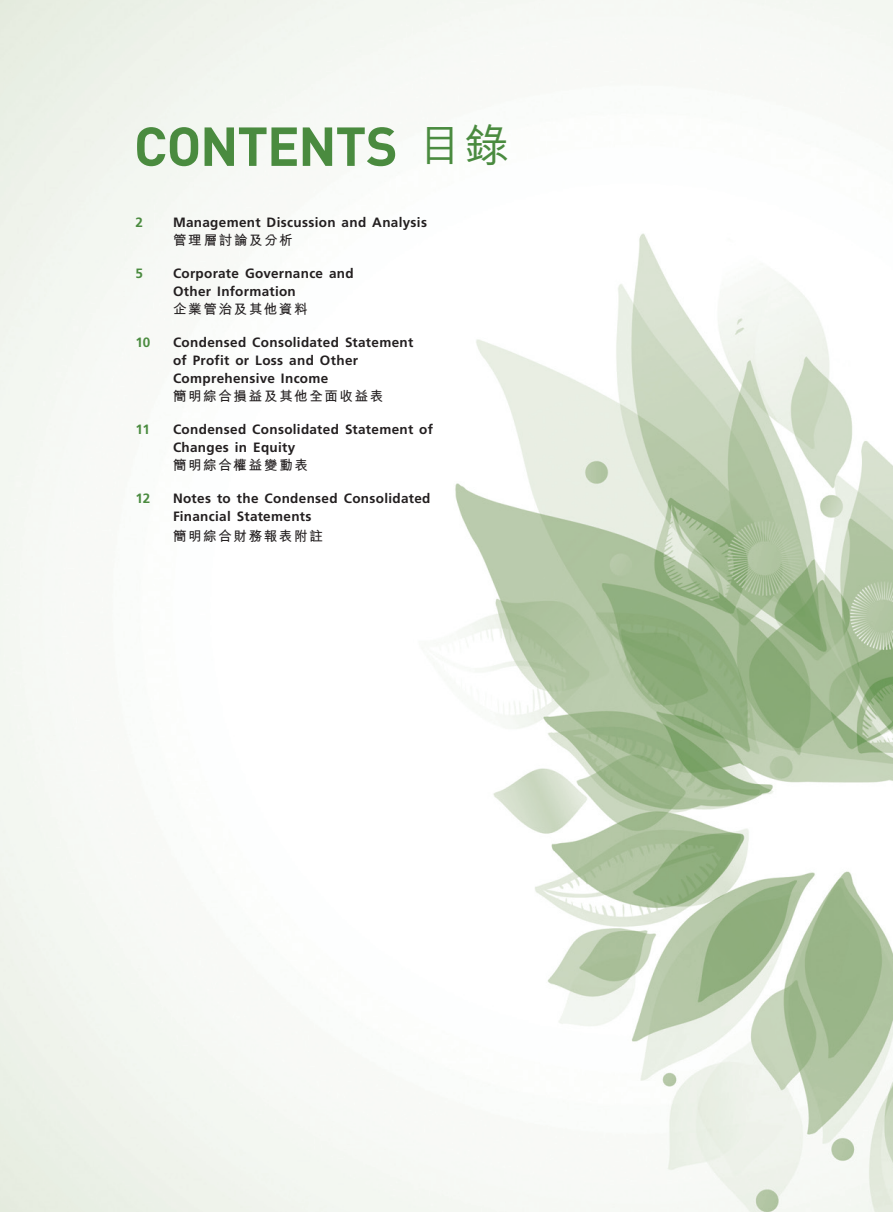
<style>
.page{position:relative;width:893px;height:1212px;background:#fff}
.page>*{position:absolute;margin:0;border:0;box-sizing:border-box;transform-origin:0 0}
.t1{font:700 54px "DIN Pro";letter-spacing:-.02em;color:#4a8b3f}
.t2{font:700 13.5px/18px "Frutiger LT Std";letter-spacing:.025em;color:#231f20}
.t3{font:700 13.5px "M Hei HK";letter-spacing:.125em;color:#231f20}
.t4{font:700 13.5px "Frutiger LT Std";color:#4a8b3f}
.s1{font-family:"M Hei HK";font-weight:500;font-size:45px}
</style>
<div class="page">
<img style="left:0;top:0;width:893px;height:1212px">
<h1 class="t1" style="left:134px;top:110px;width:377px">CONTENTS <span class="s1">目錄</span></h1>
<p class="t4" style="left:135px;top:215px;width:9px">2</p>
<p class="t2" style="left:173px;top:214px;width:255px">Management Discussion and Analysis</p>
<p class="t3" style="left:173px;top:231px;width:121px">管理層討論及分析</p>
<p class="t4" style="left:135px;top:266px;width:9px">5</p>
<p class="t2" style="left:173px;top:265px;width:182px">Corporate Governance and<br>Other Information</p>
<p class="t3" style="left:173px;top:300px;width:136px">企業管治及其他資料</p>
<p class="t4" style="left:135px;top:335px;width:17px">10</p>
<p class="t2" style="left:173px;top:334px;width:242px">Condensed Consolidated Statement of Profit or Loss and Other<br>Comprehensive Income</p>
<p class="t3" style="left:173px;top:387px;width:212px">簡明綜合損益及其他全面收益表</p>
<p class="t4" style="left:135px;top:422px;width:16px">11</p>
<p class="t2" style="left:173px;top:421px;width:262px">Condensed Consolidated Statement of<br>Changes in Equity</p>
<p class="t3" style="left:173px;top:456px;width:137px">簡明綜合權益變動表</p>
<p class="t4" style="left:135px;top:491px;width:16px">12</p>
<p class="t2" style="left:173px;top:490px;width:259px">Notes to the Condensed Consolidated<br>Financial Statements</p>
<p class="t3" style="left:173px;top:526px;width:151px">簡明綜合財務報表附註</p>
</div>
